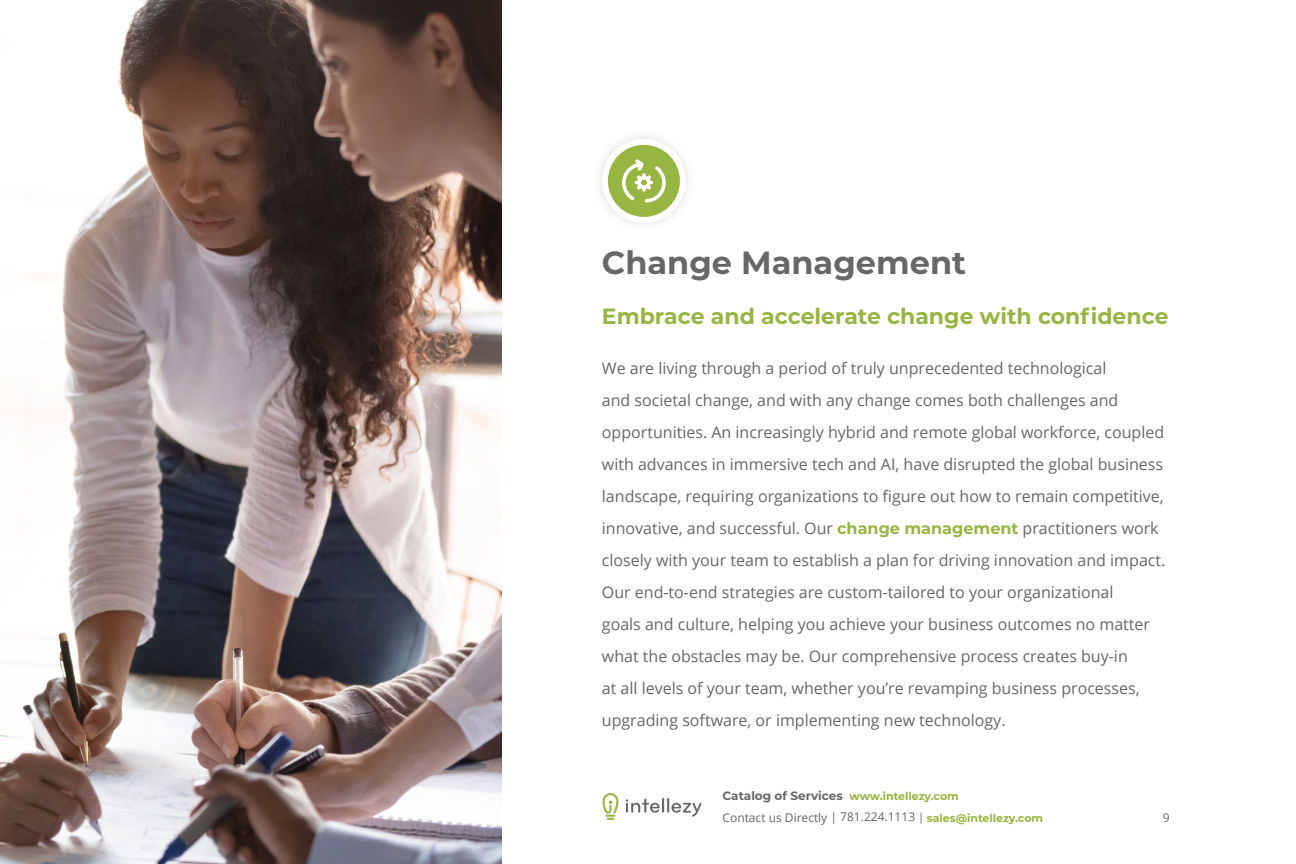
<style>
.page{position:relative;width:1296px;height:864px;background:#fff}
.page>*{position:absolute;margin:0;border:0;box-sizing:border-box;transform-origin:0 0}
.Service_Name{font:700 32px "Montserrat";color:#676767}
.Service_Subheader{font:700 22px "Montserrat";color:#96b541}
.Service_Description{font:16px/32px "Open Sans";color:#676767}
.t1{font:12px "Open Sans";color:#676767}
.t2{font:700 12px "Montserrat";color:#676767}
.s1{font-family:"Montserrat";font-weight:700;color:#96b541}
.s2{font-size:11px;color:#96b541}
.s3{font-size:11px}
.s4{font-family:"Montserrat";font-weight:700;font-size:11px;color:#96b541}
</style>
<div class="page">
<svg style="left:626px;top:798px;width:75px;height:19px"></svg>
<svg style="left:602px;top:793px;width:17px;height:27px"></svg>
<div style="left:592px;top:129px;width:104px;height:104px;background:#231f20;opacity:.15"></div>
<div style="left:602px;top:139px;width:84px;height:84px;background:#fff;border-radius:50%"></div>
<div style="left:608px;top:145px;width:72px;height:72px;background:#96b541;border-radius:50%"></div>
<svg style="left:622px;top:159px;width:44px;height:44px"></svg>
<img style="left:0;top:0;width:502px;height:864px">
<p class="Service_Name" style="left:602px;top:240px;width:366px">Change Management</p>
<p class="Service_Subheader" style="left:602px;top:300px;width:568px">Embrace and accelerate change with confidence</p>
<p class="Service_Description" style="left:602px;top:352px;width:565px">We are living through a period of truly unprecedented technological<br>and societal change, and with any change comes both challenges and opportunities. An increasingly hybrid and remote global workforce, coupled with advances in immersive tech and AI, have disrupted the global business landscape, requiring organizations to figure out how to remain competitive, innovative, and successful. Our <span class="s1">change management</span> practitioners work closely with your team to establish a plan for driving innovation and impact.<br>Our end-to-end strategies are custom-tailored to your organizational<br>goals and culture, helping you achieve your business outcomes no matter what the obstacles may be. Our comprehensive process creates buy-in<br>at all levels of your team, whether you’re revamping business processes, upgrading software, or implementing new technology.</p>
<p class="t2" style="left:723px;top:788px;width:238px">Catalog of Services <span class="s2">www.intellezy.com</span></p>
<p class="t1" style="left:723px;top:809px;width:322px">Contact us Directly | 781.224.1113 <span class="s3">|</span> <span class="s4">sales@intellezy.com</span></p>
<p class="t1" style="left:1163px;top:809px;width:8px">9</p>
</div>
